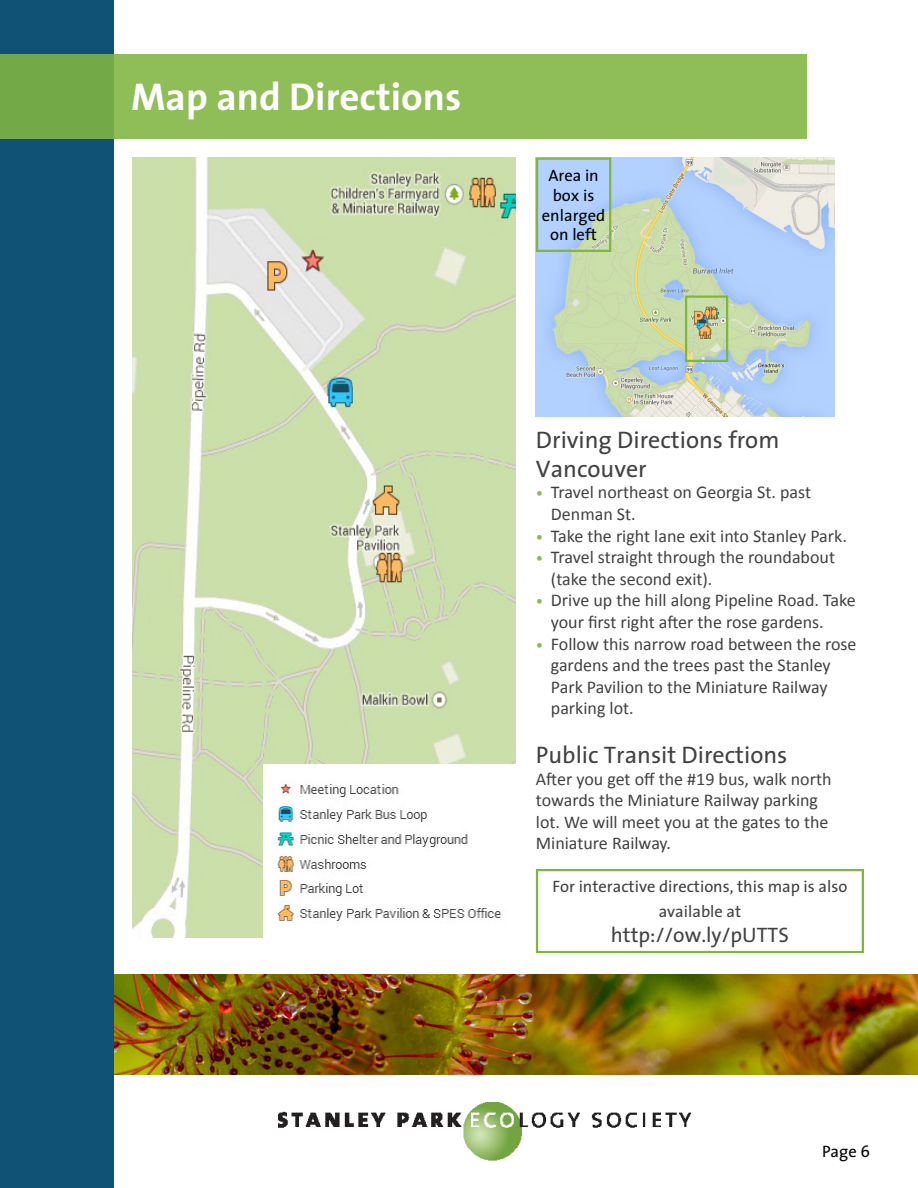
<style>
.page{position:relative;width:918px;height:1188px;background:#fff}
.page>*{position:absolute;margin:0;border:0;box-sizing:border-box;transform-origin:0 0}
.t1{font:700 39px "The Sans";color:#fff}
.t2{font:24px/28.8px "The Sans";color:#414042}
.t3{font:21px "The Sans";color:#414042}
.t4{font:18px/21.6px "Calibri";color:#414042}
.t5{font:16.5px/25.2px "The Sans";color:#414042;text-align:center}
.t6{font:16.5px/19.8px "The Sans";color:#000;text-align:center}
.s1{font-size:15px;color:#8cba52}
</style>
<div class="page">
<div style="left:0;top:0;width:114px;height:1188px;background:#105176"></div>
<img style="left:114px;top:974px;width:804px;height:101px">
<svg style="left:0;top:54px;width:807px;height:85px;background:#8bba54"></svg>
<img style="left:278px;top:1102px;width:413px;height:59px">
<div style="left:536px;top:869px;width:328px;height:84px;border:2px solid #81b542"></div>
<img style="left:132px;top:158px;width:384px;height:780px">
<img style="left:536px;top:158px;width:298px;height:258px">
<div style="left:536px;top:158px;width:75px;height:94px;border:2px solid #81b542"></div>
<div style="left:685px;top:296px;width:43px;height:66px;border:2px solid #81b542"></div>
<img style="left:264px;top:764px;width:252px;height:173px">
<h1 class="t1" style="left:131px;top:64px;width:332px">Map and Directions</h1>
<p class="t6" style="left:542px;top:165px;width:65px">Area in box is enlarged on left</p>
<h2 class="t2" style="left:536px;top:425px;width:245px">Driving Directions from<br>Vancouver</h2>
<p class="t4" style="left:551px;top:481px;width:262px;text-indent:-15px"><span class="s1">•</span> Travel northeast on Georgia St. past<br>Denman St.</p>
<p class="t4" style="left:536px;top:524px;width:313px"><span class="s1">•</span> Take the right lane exit into Stanley Park.</p>
<p class="t4" style="left:551px;top:546px;width:286px;text-indent:-15px"><span class="s1">•</span> Travel straight through the roundabout (take the second exit).</p>
<p class="t4" style="left:551px;top:589px;width:306px;text-indent:-15px"><span class="s1">•</span> Drive up the hill along Pipeline Road. Take your first right after the rose gardens.</p>
<p class="t4" style="left:551px;top:632px;width:307px;text-indent:-15px"><span class="s1">•</span> Follow this narrow road between the rose gardens and the trees past the Stanley<br>Park Pavilion to the Miniature Railway parking lot.</p>
<h2 class="t2" style="left:536px;top:740px;width:253px">Public Transit Directions</h2>
<p class="t4" style="left:536px;top:767px;width:297px">After you get off the #19 bus, walk north towards the Miniature Railway parking lot. We will meet you at the gates to the Miniature Railway.</p>
<p class="t5" style="left:553px;top:873px;width:296px">For interactive directions, this map is also available at</p>
<p class="t3" style="left:611px;top:918px;width:180px">http://ow.ly/pUTTS</p>
<p class="t6" style="left:822px;top:1141px;width:49px">Page 6</p>
</div>
